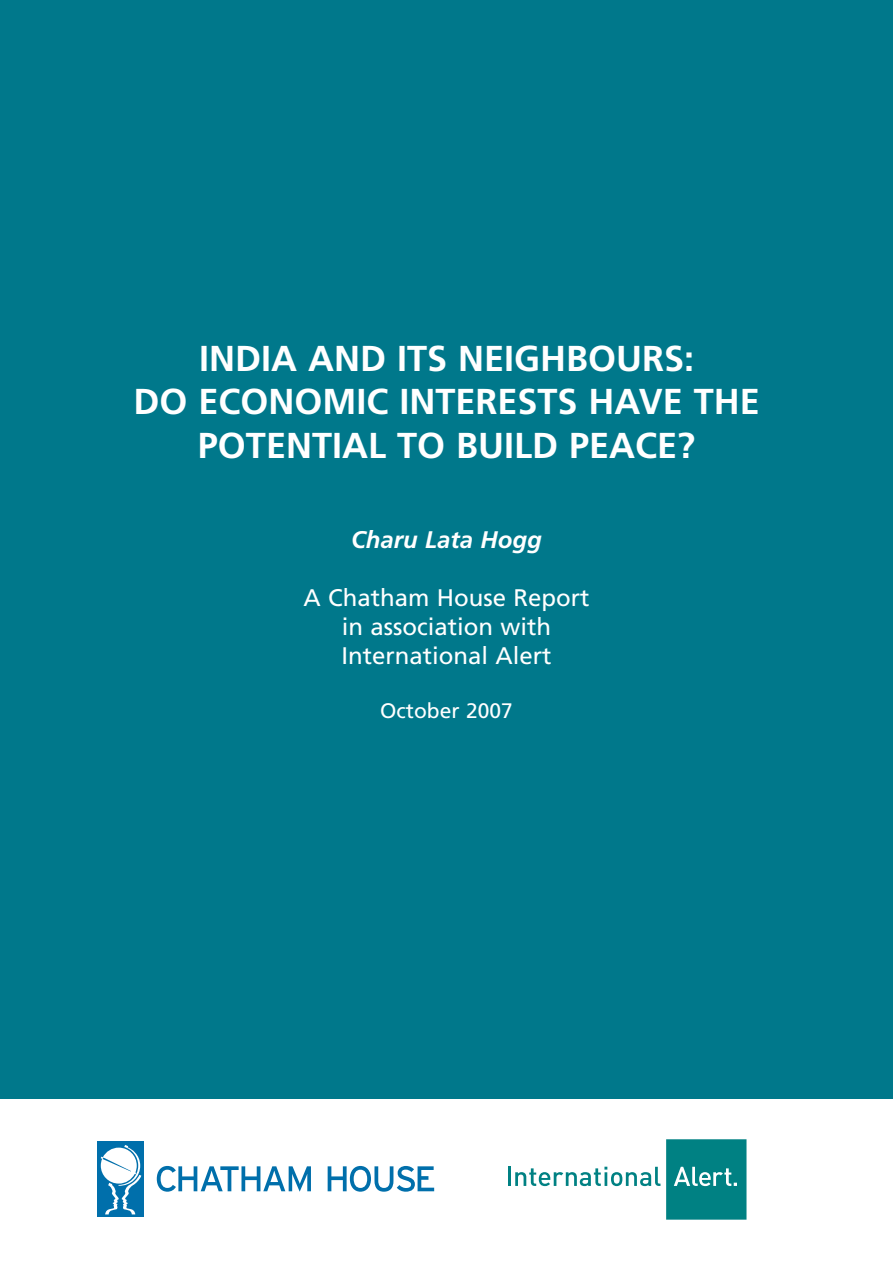
<style>
.page{position:relative;width:893px;height:1263px;background:#fff}
.page>*{position:absolute;margin:0;border:0;box-sizing:border-box;transform-origin:0 0}
.t1{font:700 36px/43.2px "Frutiger";color:#fff;text-align:center}
.t2{font:24px/28.8px "Frutiger";color:#fff;text-align:center}
.t3{font:italic 700 24px "Frutiger";color:#fff}
.t4{font:21px "Frutiger";color:#fff}
</style>
<div class="page">
<div style="left:0;top:0;width:893px;height:1099px;background:#00788b"></div>
<svg style="left:157px;top:1166px;width:154px;height:26px"></svg>
<svg style="left:328px;top:1166px;width:106px;height:26px"></svg>
<div style="left:97px;top:1142px;width:46px;height:75px;background:#006fab"></div>
<svg style="left:101px;top:1145px;width:40px;height:69px"></svg>
<svg style="left:666px;top:1139px;width:80px;height:80px;background:#10898b"></svg>
<hr style="left:508px;top:1167px;width:3px;height:19px;background:#008183">
<svg style="left:515px;top:1167px;width:145px;height:19px"></svg>
<p class="t1" style="left:133px;top:340px;width:628px">INDIA AND ITS NEIGHBOURS:<br>DO ECONOMIC INTERESTS HAVE THE<br>POTENTIAL TO BUILD PEACE?</p>
<p class="t3" style="left:351px;top:530px;width:192px">Charu Lata Hogg</p>
<p class="t2" style="left:303px;top:585px;width:288px">A Chatham House Report in association with<br>International Alert</p>
<p class="t4" style="left:380px;top:702px;width:134px">October 2007</p>
</div>
